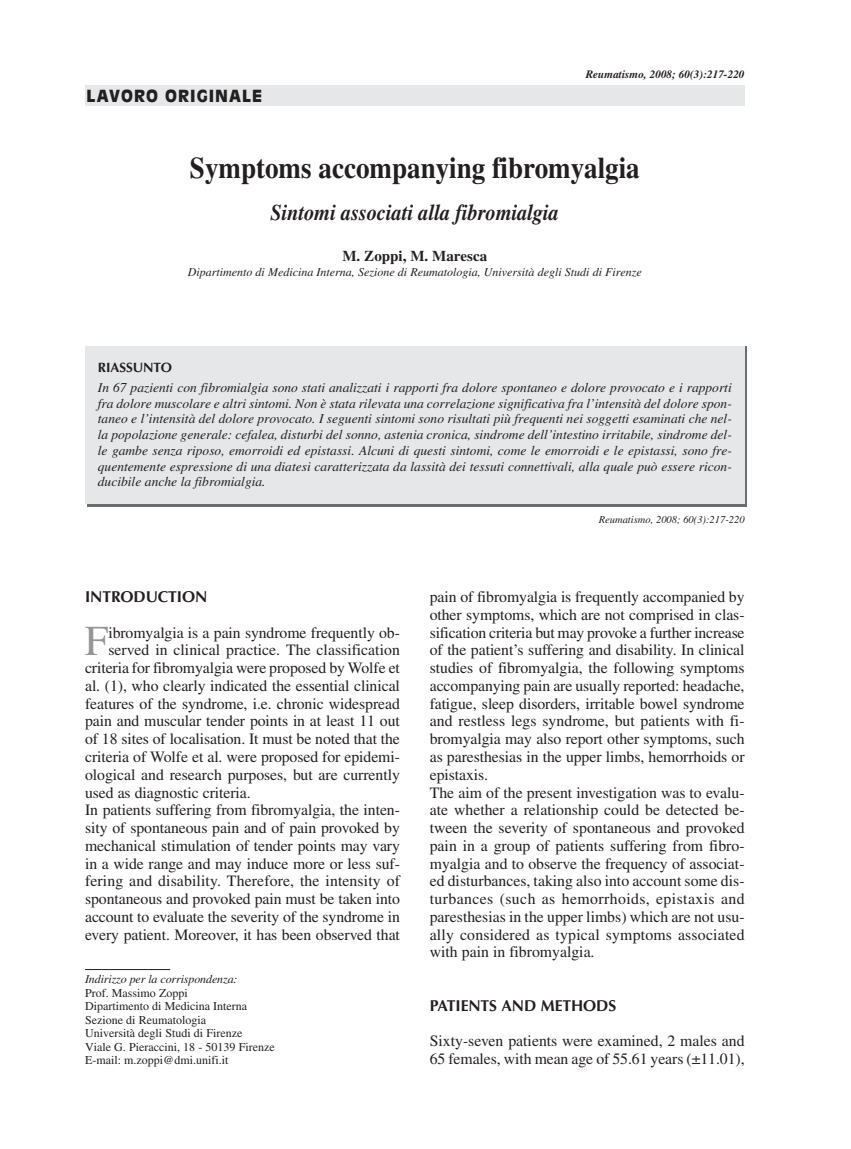
<style>
.page{position:relative;width:851px;height:1149px;background:#fff}
.page>*{position:absolute;margin:0;border:0;box-sizing:border-box;transform-origin:0 0}
.t1{font:42.45px "Times";color:#939598}
.t2{font:700 30px "Times";color:#231f20;scale:.9 1}
.t3{font:italic 700 22.5px "Times";color:#231f20;scale:.9 1}
.t4{font:900 16.5px "Antique Olive";letter-spacing:.06em;color:#231f20}
.t5{font:15.75px/17.7px "Times";letter-spacing:-.005em;color:#231f20}
.t6{font:700 15.75px "Optima";letter-spacing:-.005em;color:#231f20}
.t7{font:700 15px "Times";color:#231f20}
.t8{font:italic 13.5px/15.8px "Times";color:#231f20;text-align:justify}
.t9{font:700 13.5px "Optima";letter-spacing:-.005em;color:#231f20}
.t10{font:12px/13.5px "Times";color:#231f20}
.t11{font:italic 12px "Times";color:#231f20}
.t12{font:italic 700 11.25px "Times";color:#231f20}
.t13{font:italic 10.5px "Times";color:#231f20}
</style>
<div class="page">
<div style="left:85px;top:85px;width:659px;height:20px;background:#e6e7e9"></div>
<hr style="left:85px;top:968px;width:85px;height:1px;background:#231f20">
<div style="left:85px;top:346px;width:659px;height:158px;background:#e6e7e9"></div>
<p class="t4" style="left:87px;top:89px;width:177px">LAVORO ORIGINALE</p>
<p class="t12" style="left:585px;top:70px;width:160px">Reumatismo, 2008; 60(3):217-220</p>
<h2 class="t2" style="left:190px;top:157px;width:501px">Symptoms accompanying fibromyalgia</h2>
<h3 class="t3" style="left:270px;top:204px;width:322px">Sintomi associati alla fibromialgia</h3>
<p class="t7" style="left:342px;top:250px;width:146px">M. Zoppi, M. Maresca</p>
<p class="t11" style="left:188px;top:267px;width:455px">Dipartimento di Medicina Interna, Sezione di Reumatologia, Università degli Studi di Firenze</p>
<p class="t9" style="left:98px;top:361px;width:76px">RIASSUNTO</p>
<p class="t8" style="left:98px;top:380px;width:635px">In 67 pazienti con fibromialgia sono stati analizzati i rapporti fra dolore spontaneo e dolore provocato e i rapporti fra dolore muscolare e altri sintomi. Non è stata rilevata una correlazione significativa fra l’intensità del dolore spon&shy;taneo e l’intensità del dolore provocato. I seguenti sintomi sono risultati più frequenti nei soggetti esaminati che nel&shy;la popolazione generale: cefalea, disturbi del sonno, astenia cronica, sindrome dell’intestino irritabile, sindrome del&shy;le gambe senza riposo, emorroidi ed epistassi. Alcuni di questi sintomi, come le emorroidi e le epistassi, sono fre&shy;quentemente espressione di una diatesi caratterizzata da lassità dei tessuti connettivali, alla quale può essere ricon&shy;ducibile anche la fibromialgia.</p>
<p class="t13" style="left:598px;top:516px;width:147px">Reumatismo, 2008; 60(3):217-220</p>
<p class="t6" style="left:85px;top:590px;width:124px">INTRODUCTION</p>
<h1 class="t1" style="left:85px;top:625px;width:25px">F</h1>
<p class="t5" style="left:108px;top:625px;width:293px">ibromyalgia is a pain syndrome frequently ob-</p>
<p class="t5" style="left:108px;top:642px;width:293px">served in clinical practice. The classification</p>
<p class="t5" style="left:85px;top:660px;width:316px">criteria for fibromyalgia were proposed by Wolfe et</p>
<p class="t5" style="left:85px;top:678px;width:316px">al. (1), who clearly indicated the essential clinical</p>
<p class="t5" style="left:85px;top:695px;width:316px">features of the syndrome, i.e. chronic widespread</p>
<p class="t5" style="left:85px;top:713px;width:316px">pain and muscular tender points in at least 11 out</p>
<p class="t5" style="left:85px;top:731px;width:316px">of 18 sites of localisation. It must be noted that the</p>
<p class="t5" style="left:85px;top:749px;width:316px">criteria of Wolfe et al. were proposed for epidemi-</p>
<p class="t5" style="left:85px;top:766px;width:316px">ological and research purposes, but are currently</p>
<p class="t5" style="left:85px;top:784px;width:167px">used as diagnostic criteria.</p>
<p class="t5" style="left:85px;top:802px;width:316px">In patients suffering from fibromyalgia, the inten-</p>
<p class="t5" style="left:85px;top:820px;width:316px">sity of spontaneous pain and of pain provoked by</p>
<p class="t5" style="left:85px;top:837px;width:316px">mechanical stimulation of tender points may vary</p>
<p class="t5" style="left:85px;top:855px;width:316px">in a wide range and may induce more or less suf-</p>
<p class="t5" style="left:85px;top:873px;width:316px">fering and disability. Therefore, the intensity of</p>
<p class="t5" style="left:85px;top:891px;width:316px">spontaneous and provoked pain must be taken into</p>
<p class="t5" style="left:85px;top:908px;width:316px">account to evaluate the severity of the syndrome in</p>
<p class="t5" style="left:85px;top:926px;width:316px">every patient. Moreover, it has been observed that</p>
<p class="t11" style="left:85px;top:974px;width:154px">Indirizzo per la corrispondenza:</p>
<p class="t10" style="left:85px;top:986px;width:191px">Prof. Massimo Zoppi<br>Dipartimento di Medicina Interna<br>Sezione di Reumatologia<br>Università degli Studi di Firenze<br>Viale G. Pieraccini, 18 - 50139 Firenze<br>E-mail: m.zoppi@dmi.unifi.it</p>
<p class="t5" style="left:429px;top:589px;width:316px">pain of fibromyalgia is frequently accompanied by other symptoms, which are not comprised in clas&shy;sification criteria but may provoke a further increase of the patient’s suffering and disability. In clinical studies of fibromyalgia, the following symptoms accompanying pain are usually reported: headache, fatigue, sleep disorders, irritable bowel syndrome and restless legs syndrome, but patients with fi&shy;bromyalgia may also report other symptoms, such as paresthesias in the upper limbs, hemorrhoids or epistaxis.<br>The aim of the present investigation was to evalu&shy;ate whether a relationship could be detected be&shy;tween the severity of spontaneous and provoked pain in a group of patients suffering from fibro - myalgia and to observe the frequency of associat&shy;ed disturbances, taking also into account some dis&shy;turbances (such as hemorrhoids, epistaxis and paresthesias in the upper limbs) which are not usu&shy;ally considered as typical symptoms associated with pain in fibromyalgia.</p>
<p class="t6" style="left:429px;top:998px;width:188px">PATIENTS AND METHODS</p>
<p class="t5" style="left:429px;top:1033px;width:316px">Sixty-seven patients were examined, 2 males and<br>65 females, with mean age of 55.61 years (±11.01),</p>
</div>
